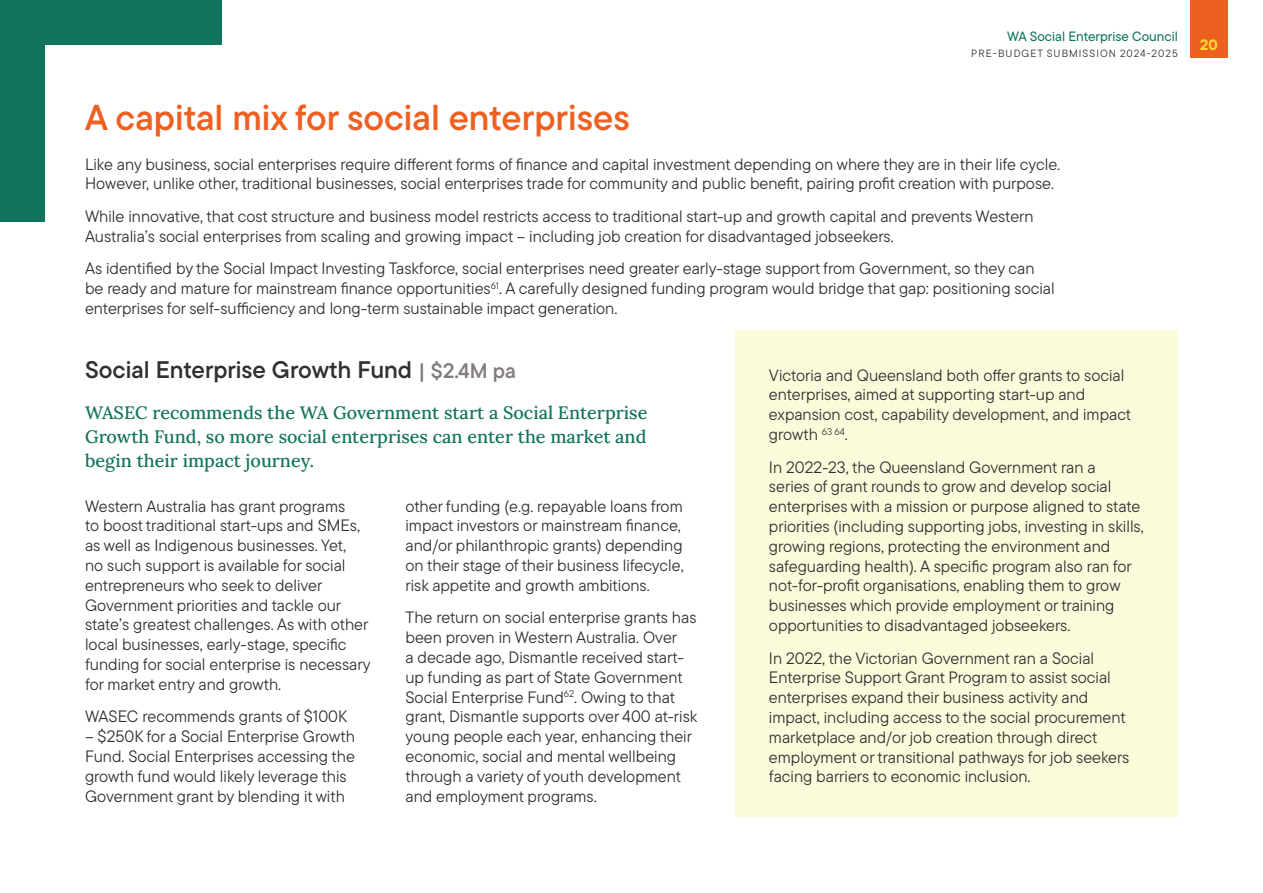
<style>
.page{position:relative;width:1263px;height:893px;background:#fff}
.page>*{position:absolute;margin:0;border:0;box-sizing:border-box;transform-origin:0 0}
.t1{font:36px "TT Commons Pro Db";color:#ee6022}
.subtitle{font:24px "TT Commons Pro Db";color:#322f30}
.blurb{font:500 18px/24px "Lora";color:#11745d;text-align:justify}
.body_copy{font:16.5px/19.8px "TT Commons Pro";color:#322f30}
.t2{font:700 15px "TT Commons Pro";color:#fadb2d}
.t3{font:500 13.5px "TT Commons Pro";color:#11745d}
.t4{font:10.5px "TT Commons Pro";letter-spacing:.1em;color:#322f30}
.s1{font-size:21px;color:#827c7b}
</style>
<div class="page">
<div style="left:735px;top:330px;width:443px;height:486px;background:#fbfbdc"></div>
<div style="left:0;top:0;width:221px;height:45px;background:#11745d"></div>
<div style="left:0;top:0;width:45px;height:221px;background:#11745d"></div>
<div style="left:1190px;top:0;width:38px;height:58px;background:#ee6022"></div>
<p class="t3" style="left:1007px;top:26px;width:172px">WA Social Enterprise Council</p>
<p class="t4" style="left:971px;top:46px;width:208px">PRE-BUDGET SUBMISSION 2024-2025</p>
<h2 class="t1" style="left:85px;top:90px;width:546px">A capital mix for social enterprises</h2>
<p class="body_copy" style="left:85px;top:154px;width:977px">Like any business, social enterprises require different forms of finance and capital investment depending on where they are in their life cycle.<br>However, unlike other, traditional businesses, social enterprises trade for community and public benefit, pairing profit creation with purpose.</p>
<p class="body_copy" style="left:85px;top:206px;width:950px">While innovative, that cost structure and business model restricts access to traditional start-up and growth capital and prevents Western<br>Australia’s social enterprises from scaling and growing impact – including job creation for disadvantaged jobseekers.</p>
<p class="body_copy" style="left:85px;top:259px;width:971px">As identified by the Social Impact Investing Taskforce, social enterprises need greater early-stage support from Government, so they can be ready and mature for mainstream finance opportunities<sup>61</sup>. A carefully designed funding program would bridge that gap: positioning social enterprises for self-sufficiency and long-term sustainable impact generation.</p>
<h3 class="subtitle" style="left:85px;top:352px;width:432px">Social Enterprise Growth Fund <span class="s1">| $2.4M pa</span></h3>
<h4 class="blurb" style="left:85px;top:400px;width:564px">WASEC recommends the WA Government start a Social Enterprise Growth Fund, so more social enterprises can enter the market and begin their impact journey.</h4>
<p class="body_copy" style="left:85px;top:496px;width:287px">Western Australia has grant programs<br>to boost traditional start-ups and SMEs, as well as Indigenous businesses. Yet,<br>no such support is available for social entrepreneurs who seek to deliver Government priorities and tackle our state’s greatest challenges. As with other local businesses, early-stage, specific funding for social enterprise is necessary for market entry and growth.</p>
<p class="body_copy" style="left:85px;top:707px;width:264px">WASEC recommends grants of $100K</p>
<p class="body_copy" style="left:85px;top:726px;width:271px">– $250K for a Social Enterprise Growth Fund. Social Enterprises accessing the growth fund would likely leverage this Government grant by blending it with</p>
<p class="body_copy" style="left:405px;top:496px;width:280px">other funding (e.g. repayable loans from impact investors or mainstream finance, and/or philanthropic grants) depending on their stage of their business lifecycle, risk appetite and growth ambitions.</p>
<p class="body_copy" style="left:405px;top:608px;width:293px">The return on social enterprise grants has been proven in Western Australia. Over<br>a decade ago, Dismantle received start&shy;up funding as part of State Government Social Enterprise Fund<sup>62</sup>. Owing to that grant, Dismantle supports over 400 at-risk young people each year, enhancing their economic, social and mental wellbeing through a variety of youth development and employment programs.</p>
<p class="body_copy" style="left:769px;top:365px;width:364px">Victoria and Queensland both offer grants to social enterprises, aimed at supporting start-up and expansion cost, capability development, and impact growth <sup>63</sup> <sup>64</sup>.</p>
<p class="body_copy" style="left:769px;top:457px;width:376px">In 2022-23, the Queensland Government ran a<br>series of grant rounds to grow and develop social enterprises with a mission or purpose aligned to state priorities (including supporting jobs, investing in skills, growing regions, protecting the environment and safeguarding health). A specific program also ran for not-for-profit organisations, enabling them to grow businesses which provide employment or training opportunities to disadvantaged jobseekers.</p>
<p class="body_copy" style="left:769px;top:648px;width:362px">In 2022, the Victorian Government ran a Social Enterprise Support Grant Program to assist social enterprises expand their business activity and impact, including access to the social procurement marketplace and/or job creation through direct employment or transitional pathways for job seekers facing barriers to economic inclusion.</p>
<p class="t2" style="left:1200px;top:33px;width:19px">20</p>
</div>
